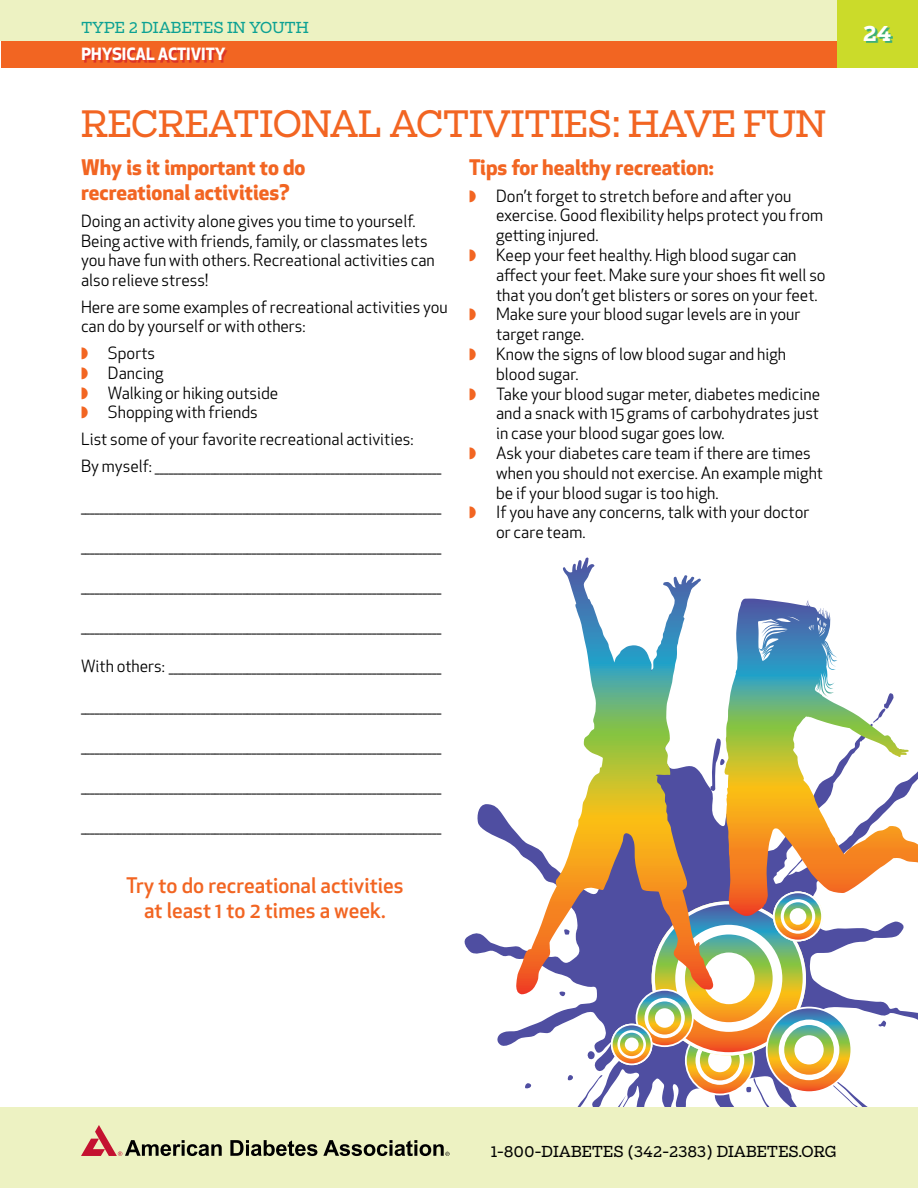
<style>
.page{position:relative;width:918px;height:1188px;background:#fff}
.page>*{position:absolute;margin:0;border:0;box-sizing:border-box;transform-origin:0 0}
.t1{font:36px "Boomer Serif";letter-spacing:-.02em;color:#f26522}
.t2{font:700 21px/25.2px "Apex New";color:#f26522}
.t3{font:500 21px/25.2px "Apex New";color:#f26522;text-align:center}
.t4{font:700 21px "Boomer Serif";color:#fff}
.t5{font:16.5px/19.8px "Apex New";color:#000}
.t6{font:700 16.5px "Apex New";color:#fff}
.t7{font:15px "Boomer Serif";color:#000}
.t8{font:15px "Boomer Serif";color:#0ca193}
.s1{color:#f26522}
</style>
<div class="page">
<svg style="left:464px;top:662px;width:454px;height:424px"></svg>
<svg style="left:635px;top:797px;width:6px;height:19px"></svg>
<svg style="left:710px;top:662px;width:15px;height:184px"></svg>
<svg style="left:524px;top:1083px;width:7px;height:6px"></svg>
<svg style="left:516px;top:559px;width:103px;height:435px"></svg>
<svg style="left:725px;top:599px;width:193px;height:318px"></svg>
<svg style="left:549px;top:899px;width:343px;height:208px"></svg>
<div style="left:625px;top:1038px;width:14px;height:13px;background:#fff;border-radius:50%"></div>
<div style="left:1px;top:39px;width:836px;height:29px;background:#f26522"></div>
<div style="left:0;top:0;width:837px;height:40px;background:#edf2c2"></div>
<div style="left:0;top:1107px;width:918px;height:81px;background:#edf2c2"></div>
<div style="left:837px;top:0;width:81px;height:68px;background:#cbdb2a"></div>
<div style="left:866px;top:28px;width:27px;height:15px;background:#0ca193;opacity:.75"></div>
<svg style="left:230px;top:1140px;width:87px;height:16px"></svg>
<svg style="left:81px;top:1125px;width:141px;height:31px"></svg>
<svg style="left:323px;top:1140px;width:127px;height:16px"></svg>
<div style="left:85px;top:50px;width:143px;height:13px;background:#d2232a;opacity:.75"></div>
<p class="t8" style="left:81px;top:18px;width:229px">TYPE 2 DIABETES IN YOUTH</p>
<p class="t4" style="left:863px;top:20px;width:30px">24</p>
<p class="t6" style="left:82px;top:42px;width:135px">Physical Activity</p>
<h1 class="t1" style="left:81px;top:102px;width:137px">RECREATI</h1>
<h1 class="t1" style="left:273px;top:102px;width:153px">ONAL ACTI</h1>
<h1 class="t1" style="left:482px;top:102px;width:346px">VITIES : HAVE FUN</h1>
<p class="t2" style="left:469px;top:154px;width:246px">Tips for healthy recreation:</p>
<p class="t5" style="left:469px;top:186px;width:324px"><span class="s1">◗◗</span> Don’t forget to stretch before and after you</p>
<p class="t5" style="left:496px;top:205px;width:329px">exercise. Good flexibility helps protect you from</p>
<p class="t5" style="left:496px;top:225px;width:104px">getting injured.</p>
<p class="t5" style="left:469px;top:245px;width:329px"><span class="s1">◗◗</span> Keep your feet healthy. High blood sugar can</p>
<p class="t5" style="left:496px;top:265px;width:331px">affect your feet. Make sure your shoes fit well so</p>
<p class="t5" style="left:496px;top:285px;width:323px">that you don’t get blisters or sores on your feet.</p>
<p class="t5" style="left:469px;top:304px;width:333px"><span class="s1">◗◗</span> Make sure your blood sugar levels are in your</p>
<p class="t5" style="left:496px;top:324px;width:90px">target range.</p>
<p class="t5" style="left:469px;top:344px;width:318px"><span class="s1">◗◗</span> Know the signs of low blood sugar and high</p>
<p class="t5" style="left:496px;top:364px;width:84px">blood sugar.</p>
<p class="t5" style="left:469px;top:384px;width:353px"><span class="s1">◗◗</span> Take your blood sugar meter, diabetes medicine</p>
<p class="t5" style="left:496px;top:403px;width:325px">and a snack with 15 grams of carbohydrates just</p>
<p class="t5" style="left:496px;top:423px;width:230px">in case your blood sugar goes low.</p>
<p class="t5" style="left:469px;top:443px;width:343px"><span class="s1">◗◗</span> Ask your diabetes care team if there are times</p>
<p class="t5" style="left:496px;top:463px;width:328px">when you should not exercise. An example might</p>
<p class="t5" style="left:496px;top:483px;width:224px">be if your blood sugar is too high.</p>
<p class="t5" style="left:469px;top:502px;width:342px"><span class="s1">◗◗</span> If you have any concerns, talk with your doctor</p>
<p class="t5" style="left:496px;top:522px;width:91px">or care team.</p>
<p class="t2" style="left:81px;top:154px;width:226px">Why is it important to do recreational activities?</p>
<p class="t5" style="left:81px;top:211px;width:355px">Doing an activity alone gives you time to yourself.<br>Being active with friends, family, or classmates lets you have fun with others. Recreational activities can also relieve stress!</p>
<p class="t5" style="left:81px;top:297px;width:368px">Here are some examples of recreational activities you can do by yourself or with others:</p>
<p class="t5" style="left:81px;top:343px;width:199px"><span class="s1">◗◗</span> Sports<br><span class="s1">◗◗</span> Dancing<br><span class="s1">◗◗</span> Walking or hiking outside <span class="s1">◗◗</span> Shopping with friends</p>
<p class="t5" style="left:81px;top:426px;width:362px;line-height:26.5px">List some of your favorite recreational activities:<br>By myself: ______________________________________________________________</p>
<p class="t5" style="left:81px;top:496px;width:362px">______________________________________________________________________________</p>
<p class="t5" style="left:81px;top:536px;width:362px">______________________________________________________________________________</p>
<p class="t5" style="left:81px;top:576px;width:362px">______________________________________________________________________________</p>
<p class="t5" style="left:81px;top:616px;width:362px">______________________________________________________________________________</p>
<p class="t5" style="left:81px;top:656px;width:362px">With others: ___________________________________________________________</p>
<p class="t5" style="left:81px;top:696px;width:362px">______________________________________________________________________________</p>
<p class="t5" style="left:81px;top:736px;width:362px">______________________________________________________________________________</p>
<p class="t5" style="left:81px;top:776px;width:362px">______________________________________________________________________________</p>
<p class="t5" style="left:81px;top:816px;width:362px">______________________________________________________________________________</p>
<p class="t3" style="left:126px;top:873px;width:279px">Try to do recreational activities at least 1 to 2 times a week.</p>
<p class="t7" style="left:491px;top:1143px;width:238px">1-800-DIABETES (342-2383) DIABETES</p>
<p class="t7" style="left:798px;top:1143px;width:40px">.ORG</p>
</div>
